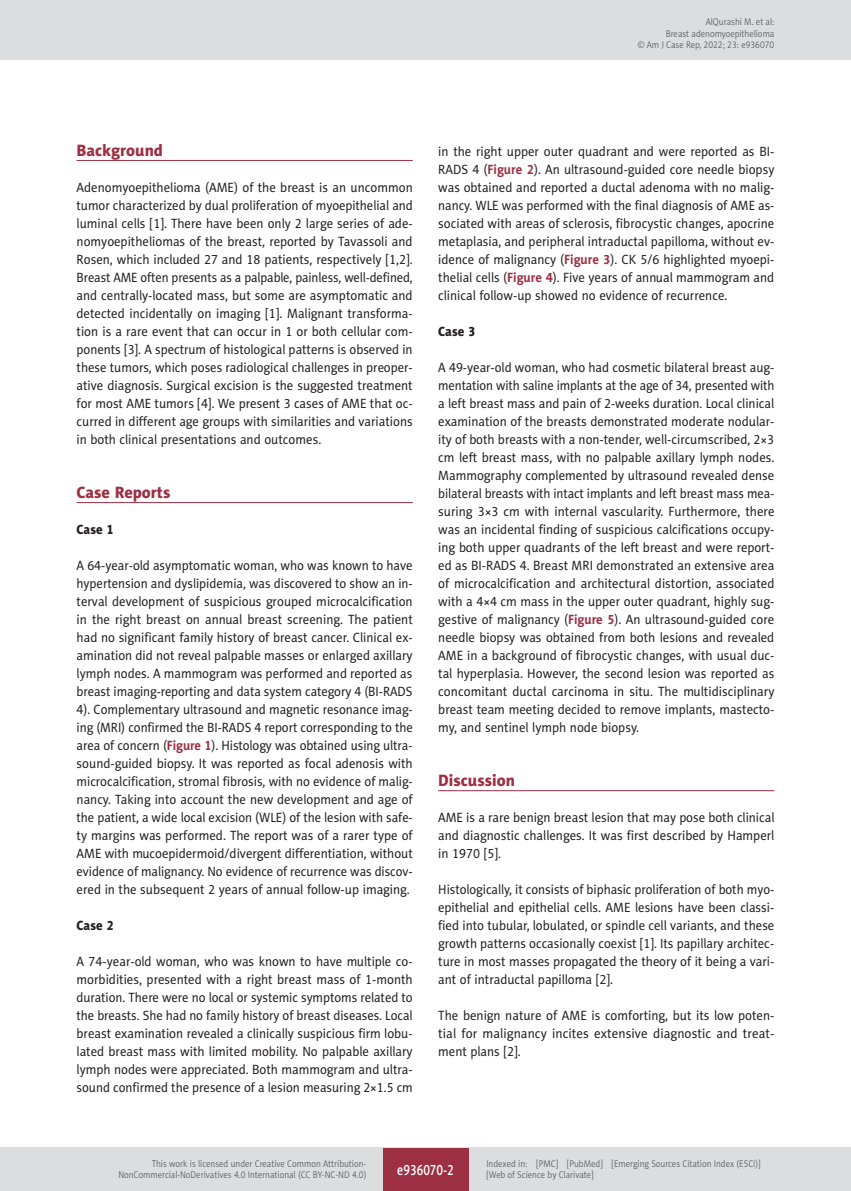
<style>
.page{position:relative;width:851px;height:1191px;background:#fff}
.page>*{position:absolute;margin:0;border:0;box-sizing:border-box;transform-origin:0 0}
.AJCR_Headline_1{font:16.5px "Naomi Sans EFN Heavy";color:#9d2f42}
.AJCR_e-PAGINA{font:15px "Naomi Sans EFN Medium";color:#fff;scale:.8 1}
.AJCR_Body{font:13.5px/18px "Naomi Sans EFN";color:#231f20;text-align:justify;scale:.95 1}
.AJCR_Body-2{font:13.5px/18px "Naomi Sans EFN";color:#231f20;text-align:justify;scale:.94 1}
.AJCR_Headline_2{font:13.5px "Naomi Sans EFN Heavy";color:#231f20;scale:.95 1}
.AJCR_pagina_zywa{font:9.75px/11.2px "Naomi Sans EFN Light";color:#57585a;text-align:right;scale:.9 1}
.AJCR_pagina_sygnatur{font:9.75px "Naomi Sans EFN Light";color:#57585a;scale:.9 1}
.s1{font-weight:700;color:#9d2f42}
</style>
<div class="page">
<hr style="left:77px;top:160px;width:335px;height:1px;background:#9d2f42">
<hr style="left:77px;top:502px;width:335px;height:1px;background:#9d2f42">
<hr style="left:438px;top:790px;width:336px;height:1px;background:#9d2f42">
<div style="left:0;top:0;width:850px;height:60px;background:#dcdddf"></div>
<hr style="left:850px;top:0;width:1px;height:60px;background:#dcdddf">
<div style="left:0;top:1148px;width:850px;height:43px;background:#dcdddf"></div>
<div style="left:383px;top:1147px;width:85px;height:43px;background:#9d2f42"></div>
<p class="AJCR_pagina_zywa" style="left:665px;top:16px;width:122px">AlQurashi M. et al:<br>Breast adenomyoepithelioma</p>
<p class="AJCR_pagina_sygnatur" style="left:637px;top:39px;width:153px">© Am J Case Rep, 2022; 23: e936070</p>
<p class="AJCR_Headline_1" style="left:77px;top:140px;width:88px">Background</p>
<p class="AJCR_Body" style="left:77px;top:178px;width:355px">Adenomyoepithelioma (AME) of the breast is an uncommon tumor characterized by dual proliferation of myoepithelial and luminal cells [1]. There have been only 2 large series of ade&shy;nomyoepitheliomas of the breast, reported by Tavassoli and Rosen, which included 27 and 18 patients, respectively [1,2].<br>Breast AME often presents as a palpable, painless, well-defined, and centrally-located mass, but some are asymptomatic and detected incidentally on imaging [1]. Malignant transforma&shy;tion is a rare event that can occur in 1 or both cellular com&shy;ponents [3]. A spectrum of histological patterns is observed in these tumors, which poses radiological challenges in preoper&shy;ative diagnosis. Surgical excision is the suggested treatment for most AME tumors [4]. We present 3 cases of AME that oc&shy;curred in different age groups with similarities and variations in both clinical presentations and outcomes.</p>
<p class="AJCR_Headline_1" style="left:77px;top:482px;width:95px">Case Reports</p>
<p class="AJCR_Headline_2" style="left:77px;top:521px;width:41px">Case 1</p>
<p class="AJCR_Body" style="left:77px;top:556px;width:355px">A 64-year-old asymptomatic woman, who was known to have hypertension and dyslipidemia, was discovered to show an in&shy;terval development of suspicious grouped microcalcification in the right breast on annual breast screening. The patient had no significant family history of breast cancer. Clinical ex&shy;amination did not reveal palpable masses or enlarged axillary lymph nodes. A mammogram was performed and reported as breast imaging-reporting and data system category 4 (BI-RADS 4). Complementary ultrasound and magnetic resonance imag&shy;ing (MRI) confirmed the BI-RADS 4 report corresponding to the area of concern (<span class="s1">Figure 1</span>). Histology was obtained using ultra&shy;sound-guided biopsy. It was reported as focal adenosis with microcalcification, stromal fibrosis, with no evidence of malig&shy;nancy. Taking into account the new development and age of the patient, a wide local excision (WLE) of the lesion with safe&shy;ty margins was performed. The report was of a rarer type of AME with mucoepidermoid/divergent differentiation, without evidence of malignancy. No evidence of recurrence was discov&shy;ered in the subsequent 2 years of annual follow-up imaging.</p>
<p class="AJCR_Headline_2" style="left:77px;top:917px;width:41px">Case 2</p>
<p class="AJCR_Body" style="left:77px;top:952px;width:355px">A 74-year-old woman, who was known to have multiple co&shy;morbidities, presented with a right breast mass of 1-month duration. There were no local or systemic symptoms related to the breasts. She had no family history of breast diseases. Local breast examination revealed a clinically suspicious firm lobu&shy;lated breast mass with limited mobility. No palpable axillary lymph nodes were appreciated. Both mammogram and ultra&shy;sound confirmed the presence of a lesion measuring 2×1.5 cm</p>
<p class="AJCR_Body" style="left:438px;top:142px;width:355px">in the right upper outer quadrant and were reported as BI-RADS 4 (<span class="s1">Figure 2</span>). An ultrasound-guided core needle biopsy was obtained and reported a ductal adenoma with no malig&shy;nancy. WLE was performed with the final diagnosis of AME as&shy;sociated with areas of sclerosis, fibrocystic changes, apocrine metaplasia, and peripheral intraductal papilloma, without ev&shy;idence of malignancy (<span class="s1">Figure 3</span>). CK 5/6 highlighted myoepi&shy;thelial cells (<span class="s1">Figure 4</span>). Five years of annual mammogram and clinical follow-up showed no evidence of recurrence.</p>
<p class="AJCR_Headline_2" style="left:438px;top:323px;width:41px">Case 3</p>
<p class="AJCR_Body" style="left:438px;top:358px;width:355px">A 49-year-old woman, who had cosmetic bilateral breast aug&shy;mentation with saline implants at the age of 34, presented with a left breast mass and pain of 2-weeks duration. Local clinical examination of the breasts demonstrated moderate nodular&shy;ity of both breasts with a non-tender, well-circumscribed, 2×3 cm left breast mass, with no palpable axillary lymph nodes.<br>Mammography complemented by ultrasound revealed dense bilateral breasts with intact implants and left breast mass mea&shy;suring 3×3 cm with internal vascularity. Furthermore, there was an incidental finding of suspicious calcifications occupy&shy;ing both upper quadrants of the left breast and were report&shy;ed as BI-RADS 4. Breast MRI demonstrated an extensive area of microcalcification and architectural distortion, associated with a 4×4 cm mass in the upper outer quadrant, highly sug&shy;gestive of malignancy (<span class="s1">Figure 5</span>). An ultrasound-guided core needle biopsy was obtained from both lesions and revealed AME in a background of fibrocystic changes, with usual duc&shy;tal hyperplasia. However, the second lesion was reported as concomitant ductal carcinoma in situ. The multidisciplinary breast team meeting decided to remove implants, mastecto&shy;my, and sentinel lymph node biopsy.</p>
<p class="AJCR_Headline_1" style="left:438px;top:770px;width:78px">Discussion</p>
<p class="AJCR_Body" style="left:438px;top:808px;width:355px">AME is a rare benign breast lesion that may pose both clinical and diagnostic challenges. It was first described by Hamperl in 1970 [5].</p>
<p class="AJCR_Body-2" style="left:438px;top:880px;width:359px">Histologically, it consists of biphasic proliferation of both myo&shy;epithelial and epithelial cells. AME lesions have been classi&shy;fied into tubular, lobulated, or spindle cell variants, and these growth patterns occasionally coexist [1]. Its papillary architec&shy;ture in most masses propagated the theory of it being a vari&shy;ant of intraductal papilloma [2].</p>
<p class="AJCR_Body" style="left:438px;top:1006px;width:355px">The benign nature of AME is comforting, but its low poten&shy;tial for malignancy incites extensive diagnostic and treat&shy;ment plans [2].</p>
<p class="AJCR_pagina_zywa" style="left:118px;top:1158px;width:277px">This work is licensed under Creative Common Attribution-<br>NonCommercial-NoDerivatives 4.0 International (CC BY-NC-ND 4.0)</p>
<p class="AJCR_e-PAGINA" style="left:397px;top:1160px;width:72px">e936070-2</p>
<p class="AJCR_pagina_zywa" style="left:486px;top:1158px;width:306px;text-align:left">Indexed in: [PMC] [PubMed] [Emerging Sources Citation Index (ESCI)] [Web of Science by Clarivate]</p>
</div>
